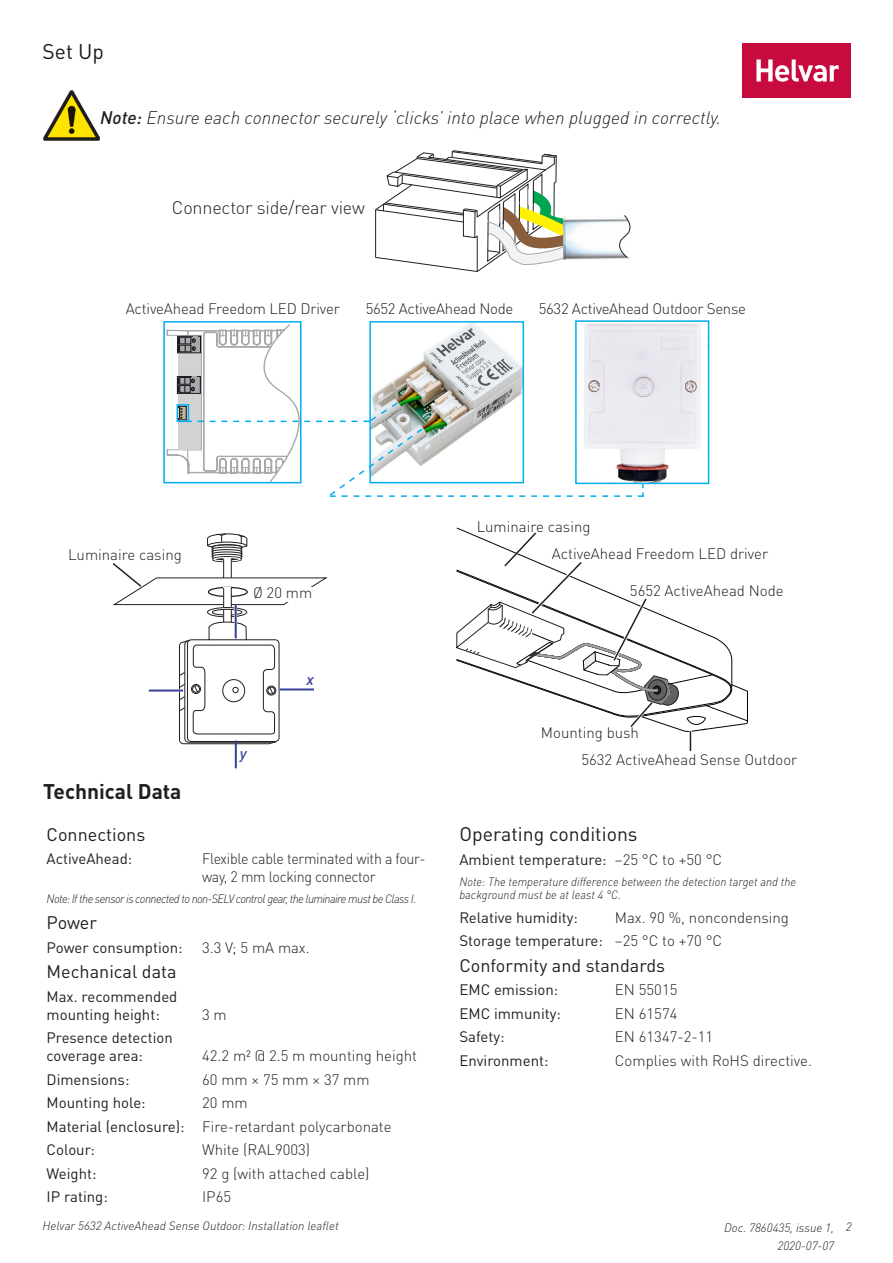
<style>
.page{position:relative;width:893px;height:1263px;background:#fff}
.page>*{position:absolute;margin:0;border:0;box-sizing:border-box;transform-origin:0 0}
.DS_title_heading_bol{font:700 21px "DIN Pro";color:#231f20}
.DS_Product_Title_bol{font:21px "DIN Pro";color:#1a1a18}
.DS_body_medium_tech{font:19.5px "DIN Pro";color:#231f20}
.DS_subheading_bold_1{font:italic 300 18px "DIN Pro";color:#231f20}
.DS_body_medium_tech-2{font:18px "DIN Pro";color:#231f20}
.DS_subheading_bold_1-2{font:300 18px "DIN Pro";letter-spacing:-.01em;color:#231f20}
.InstGuide_Normal{font:italic 500 15.6px "DIN Pro";color:#354399}
.DS_body_medium_tech-3{font:15px/18px "DIN Pro";color:#231f20}
.DS_body_9-5_12{font:300 15px "DIN Pro";color:#231f20}
.InstGuide_Normal-2{font:300 15px "DIN Pro";color:#231f20}
.DS_subheading_bold_1-3{font:300 15px "DIN Pro";letter-spacing:-.02em;color:#231f20}
.DS_body_9-5_12-2{font:300 15px/18px "DIN Pro";letter-spacing:-.02em;color:#231f20;scale:.95 1}
.DS_footer_notices_me{font:300 15px "DIN Pro";color:#231f20}
.DS_body_9-5_12-3{font:italic 300 12px/13.5px "DIN Pro";color:#231f20;scale:.95 1}
.DS_body_9-5_12-4{font:italic 300 12px/18px "DIN Pro";color:#231f20}
.DS_body_9-5_12-5{font:italic 300 12px "DIN Pro";letter-spacing:-.05em;color:#231f20;scale:.95 1}
.s1{font-weight:500}
.s2{font-style:normal}
</style>
<div class="page">
<div style="left:742px;top:43px;width:108px;height:55px;background:#c80b3e"></div>
<svg style="left:756px;top:59px;width:82px;height:23px"></svg>
<hr style="left:235px;top:740px;width:2px;height:28px;background:#363f99">
<svg style="left:456px;top:528px;width:292px;height:223px"></svg>
<svg style="left:112px;top:533px;width:215px;height:211px"></svg>
<svg style="left:618px;top:215px;width:13px;height:45px"></svg>
<svg style="left:375px;top:150px;width:208px;height:122px"></svg>
<img style="left:44px;top:90px;width:56px;height:51px">
<div style="left:163px;top:321px;width:139px;height:162px;border:2px solid #00aeef"></div>
<svg style="left:166px;top:323px;width:478px;height:174px"></svg>
<img style="left:578px;top:323px;width:123px;height:158px">
<div style="left:575px;top:320px;width:134px;height:164px;border:2px solid #00aeef"></div>
<p class="DS_Product_Title_bol" style="left:43px;top:35px;width:63px">Set Up</p>
<p class="DS_subheading_bold_1" style="left:100px;top:104px;width:622px"><span class="s1">Note:</span> Ensure each connector securely ‘clicks’ into place when plugged in correctly.</p>
<p class="DS_subheading_bold_1-2" style="left:172px;top:194px;width:194px">Connector side/rear view</p>
<p class="DS_subheading_bold_1-3" style="left:126px;top:297px;width:216px">ActiveAhead Freedom LED Driver</p>
<p class="DS_subheading_bold_1-3" style="left:366px;top:297px;width:149px">5652 ActiveAhead Node</p>
<p class="DS_subheading_bold_1-3" style="left:539px;top:297px;width:209px">5632 ActiveAhead Outdoor Sense</p>
<p class="InstGuide_Normal-2" style="left:477px;top:515px;width:115px">Luminaire casing</p>
<p class="InstGuide_Normal-2" style="left:68px;top:543px;width:115px">Luminaire casing</p>
<p class="InstGuide_Normal-2" style="left:552px;top:542px;width:218px">ActiveAhead Freedom LED driver</p>
<p class="DS_footer_notices_me" style="left:253px;top:581px;width:61px">Ø 20 mm</p>
<p class="InstGuide_Normal" style="left:240px;top:741px;width:8px">y</p>
<p class="InstGuide_Normal" style="left:306px;top:667px;width:9px">x</p>
<p class="DS_title_heading_bol" style="left:43px;top:774px;width:140px">Technical Data</p>
<p class="DS_body_medium_tech-2" style="left:47px;top:820px;width:100px">Connections</p>
<p class="DS_body_medium_tech-3" style="left:47px;top:848px;width:87px">ActiveAhead:</p>
<p class="DS_body_9-5_12-2" style="left:202px;top:848px;width:237px">Flexible cable terminated with a four&shy;way, 2 mm locking connector</p>
<p class="DS_body_9-5_12-5" style="left:47px;top:890px;width:391px">Note: If the sensor is connected to non-SELV control gear, the luminaire must be Class I<span class="s2">.</span></p>
<p class="DS_body_medium_tech-2" style="left:47px;top:908px;width:52px">Power</p>
<p class="DS_body_medium_tech-3" style="left:47px;top:937px;width:138px">Power consumption:</p>
<p class="DS_body_9-5_12" style="left:202px;top:935px;width:109px">3.3 V; 5 mA max.</p>
<p class="DS_body_medium_tech-2" style="left:47px;top:958px;width:131px">Mechanical data</p>
<p class="DS_body_medium_tech-3" style="left:47px;top:986px;width:132px">Max. recommended mounting height:</p>
<p class="DS_body_9-5_12" style="left:202px;top:1003px;width:26px">3 m</p>
<p class="DS_body_medium_tech-3" style="left:47px;top:1027px;width:128px">Presence detection coverage area:</p>
<p class="DS_body_9-5_12" style="left:202px;top:1044px;width:217px">42.2 m² @ 2.5 m mounting height</p>
<p class="DS_body_medium_tech-3" style="left:47px;top:1069px;width:84px">Dimensions:</p>
<p class="DS_body_9-5_12" style="left:202px;top:1068px;width:169px">60 mm × 75 mm × 37 mm</p>
<p class="DS_body_medium_tech-3" style="left:47px;top:1092px;width:101px">Mounting hole:</p>
<p class="DS_body_9-5_12" style="left:202px;top:1091px;width:47px">20 mm</p>
<p class="DS_body_medium_tech-3" style="left:47px;top:1116px;width:140px">Material (enclosure):</p>
<p class="DS_body_9-5_12" style="left:202px;top:1115px;width:191px">Fire-retardant polycarbonate</p>
<p class="DS_body_medium_tech-3" style="left:47px;top:1139px;width:50px">Colour:</p>
<p class="DS_body_9-5_12" style="left:202px;top:1138px;width:109px">White (RAL9003)</p>
<p class="DS_body_medium_tech-3" style="left:47px;top:1163px;width:51px">Weight:</p>
<p class="DS_body_9-5_12" style="left:202px;top:1161px;width:169px">92 g (with attached cable)</p>
<p class="DS_body_medium_tech-3" style="left:47px;top:1186px;width:63px">IP rating:</p>
<p class="DS_body_9-5_12" style="left:202px;top:1185px;width:30px">IP65</p>
<p class="DS_body_9-5_12-4" style="left:43px;top:1216px;width:298px">Helvar 5632 ActiveAhead Sense Outdoor: Installation leaflet</p>
<p class="InstGuide_Normal-2" style="left:630px;top:579px;width:155px">5652 ActiveAhead Node</p>
<p class="InstGuide_Normal-2" style="left:541px;top:721px;width:100px">Mounting bush</p>
<p class="InstGuide_Normal-2" style="left:581px;top:748px;width:217px">5632 ActiveAhead Sense Outdoor</p>
<p class="DS_body_medium_tech" style="left:459px;top:819px;width:180px">Operating conditions</p>
<p class="DS_body_medium_tech-3" style="left:459px;top:849px;width:149px">Ambient temperature:</p>
<p class="DS_body_9-5_12" style="left:615px;top:848px;width:109px">−25 °C to +50 °C</p>
<p class="DS_body_9-5_12-3" style="left:459px;top:874px;width:356px">Note: The temperature difference between the detection target and the background must be at least 4 °C.</p>
<p class="DS_body_medium_tech-3" style="left:459px;top:907px;width:120px">Relative humidity:</p>
<p class="DS_body_9-5_12" style="left:615px;top:906px;width:175px">Max. 90 %, noncondensing</p>
<p class="DS_body_medium_tech-3" style="left:459px;top:930px;width:145px">Storage temperature:</p>
<p class="DS_body_9-5_12" style="left:615px;top:929px;width:109px">−25 °C to +70 °C</p>
<p class="DS_body_medium_tech-2" style="left:459px;top:951px;width:207px">Conformity and standards</p>
<p class="DS_body_medium_tech-3" style="left:459px;top:979px;width:100px">EMC emission:</p>
<p class="DS_body_9-5_12" style="left:615px;top:978px;width:64px">EN 55015</p>
<p class="DS_body_medium_tech-3" style="left:459px;top:1003px;width:103px">EMC immunity:</p>
<p class="DS_body_9-5_12" style="left:615px;top:1002px;width:64px">EN 61574</p>
<p class="DS_body_medium_tech-3" style="left:459px;top:1026px;width:47px">Safety:</p>
<p class="DS_body_9-5_12" style="left:615px;top:1025px;width:100px">EN 61347-2-11</p>
<p class="DS_body_medium_tech-3" style="left:459px;top:1050px;width:91px">Environment:</p>
<p class="DS_body_9-5_12" style="left:615px;top:1049px;width:199px">Complies with RoHS directive.</p>
<p class="DS_body_9-5_12-4" style="left:777px;top:1218px;width:76px;text-indent:-53px">Doc. 7860435, issue 1, 2<br>2020-07-07</p>
</div>
